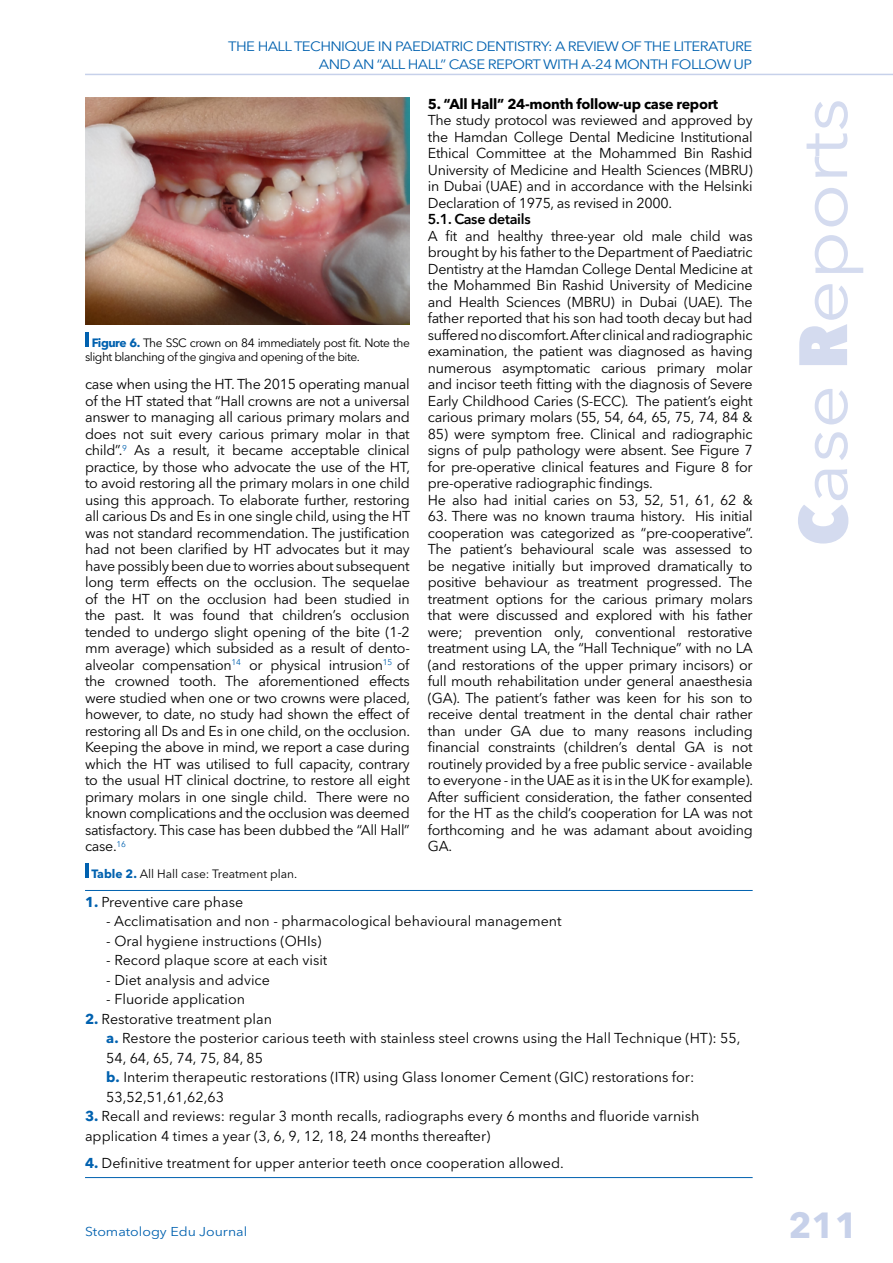
<style>
.page{position:relative;width:893px;height:1263px;background:#fff}
.page>*{position:absolute;margin:0;border:0;box-sizing:border-box;transform-origin:0 0}
.t1{font:67.5px "Avenir Next LT Pro";color:#d4dbef;scale:1.15 1}
.t2{font:700 36px "Avenir Next LT Pro";color:#c7d1ea}
.t3{font:14.25px/16.5px "Avenir Next LT Pro";color:#000;text-align:justify}
.t4{font:14.25px/16.5px "Avenir Next LT Pro";letter-spacing:-.02em;color:#000}
.t5{font:700 14.25px "Avenir Next LT Pro";letter-spacing:-.02em;color:#000}
.t6{font:600 14.25px "Avenir Next LT Pro";letter-spacing:-.02em;color:#000}
.t7{font:13.5px/18px "Avenir Next LT Pro";letter-spacing:-.04em;color:#0061af;text-align:right;scale:1.11 1}
.t8{font:12.75px "Avenir Next LT Pro";color:#0061af;scale:1.11 1}
.t9{font:12px/14.4px "Avenir Next LT Pro";letter-spacing:-.04em;color:#000}
.t10{font:12px "Avenir Next LT Pro";color:#000}
.s1{font-weight:700;color:#0061af}
.s2{font-weight:800;font-stretch:condensed}
</style>
<div class="page">
<hr style="left:85px;top:74px;width:808px;height:1px;background:#c7d1ea">
<img style="left:85px;top:98px;width:325px;height:226px">
<hr style="left:85px;top:332px;width:4px;height:15px;background:#0061af">
<hr style="left:85px;top:864px;width:4px;height:14px;background:#0061af">
<hr style="left:85px;top:890px;width:668px;height:1px;background:#0061af">
<hr style="left:85px;top:1177px;width:668px;height:1px;background:#0061af">
<p class="t7" style="left:228px;top:37px;width:474px">THE HALL TECHNIQUE IN PAEDIATRIC DENTISTRY: A REVIEW OF THE LITERATURE<br>AND AN “ALL HALL” CASE REPORT WITH A-24 MONTH FOLLOW UP</p>
<p class="t9" style="left:85px;top:335px;width:326px;text-indent:7px"><span class="s1">Figure 6.</span> The SSC crown on 84 immediately post fit. Note the slight blanching of the gingiva and opening of the bite.</p>
<p class="t3" style="left:85px;top:376px;width:327px">case when using the HT. The 2015 operating manual of the HT stated that “Hall crowns are not a universal answer to managing all carious primary molars and does not suit every carious primary molar in that child”.<sup>9</sup> As a result, it became acceptable clinical practice, by those who advocate the use of the HT, to avoid restoring all the primary molars in one child using this approach. To elaborate further, restoring all carious Ds and Es in one single child, using the HT was not standard recommendation. The justification had not been clarified by HT advocates but it may have possibly been due to worries about subsequent long term effects on the occlusion. The sequelae of the HT on the occlusion had been studied in the past. It was found that children’s occlusion tended to undergo slight opening of the bite (1-2 mm average) which subsided as a result of dento&shy;alveolar compensation<sup>14</sup> or physical intrusion<sup>15</sup> of the crowned tooth. The aforementioned effects were studied when one or two crowns were placed, however, to date, no study had shown the effect of restoring all Ds and Es in one child, on the occlusion.<br>Keeping the above in mind, we report a case during which the HT was utilised to full capacity, contrary to the usual HT clinical doctrine, to restore all eight primary molars in one single child. There were no known complications and the occlusion was deemed satisfactory. This case has been dubbed the “All Hall” case.<sup>16</sup></p>
<p class="t5" style="left:428px;top:95px;width:292px">5. “All Hall” 24-month follow-up case report</p>
<p class="t3" style="left:428px;top:112px;width:326px">The study protocol was reviewed and approved by the Hamdan College Dental Medicine Institutional Ethical Committee at the Mohammed Bin Rashid University of Medicine and Health Sciences (MBRU) in Dubai (UAE) and in accordance with the Helsinki Declaration of 1975, as revised in 2000.</p>
<p class="t6" style="left:428px;top:210px;width:104px">5.1. Case details</p>
<p class="t3" style="left:428px;top:227px;width:326px">A fit and healthy three-year old male child was brought by his father to the Department of Paediatric Dentistry at the Hamdan College Dental Medicine at the Mohammed Bin Rashid University of Medicine and Health Sciences (MBRU) in Dubai (UAE). The father reported that his son had tooth decay but had suffered no discomfort. After clinical and radiographic examination, the patient was diagnosed as having numerous asymptomatic carious primary molar and incisor teeth fitting with the diagnosis of Severe Early Childhood Caries (S-ECC). The patient’s eight carious primary molars (55, 54, 64, 65, 75, 74, 84 &amp;</p>
<p class="t4" style="left:428px;top:425px;width:326px">85) were symptom free. Clinical and radiographic signs of pulp pathology were absent. See Figure 7 for pre-operative clinical features and Figure 8 for pre-operative radiographic findings.<br>He also had initial caries on 53, 52, 51, 61, 62 &amp;</p>
<p class="t3" style="left:428px;top:508px;width:327px">63. There was no known trauma history. His initial cooperation was categorized as “pre-cooperative”.<br>The patient’s behavioural scale was assessed to be negative initially but improved dramatically to positive behaviour as treatment progressed. The treatment options for the carious primary molars that were discussed and explored with his father were; prevention only, conventional restorative treatment using LA, the “Hall Technique” with no LA (and restorations of the upper primary incisors) or full mouth rehabilitation under general anaesthesia (GA). The patient’s father was keen for his son to receive dental treatment in the dental chair rather than under GA due to many reasons including financial constraints (children’s dental GA is not routinely provided by a free public service - available to everyone - in the UAE as it is in the UK for example).<br>After sufficient consideration, the father consented for the HT as the child’s cooperation for LA was not forthcoming and he was adamant about avoiding GA.</p>
<p class="t10" style="left:91px;top:867px;width:207px"><span class="s1">Table 2.</span> All Hall case: Treatment plan.</p>
<p class="t3" style="left:85px;top:893px;width:160px"><span class="s1">1.</span> Preventive care phase</p>
<p class="t3" style="left:106px;top:913px;width:457px">- Acclimatisation and non - pharmacological behavioural management</p>
<p class="t3" style="left:106px;top:932px;width:217px">- Oral hygiene instructions (OHIs)</p>
<p class="t3" style="left:106px;top:952px;width:223px">- Record plaque score at each visit</p>
<p class="t3" style="left:106px;top:971px;width:165px">- Diet analysis and advice</p>
<p class="t3" style="left:106px;top:991px;width:140px">- Fluoride application</p>
<p class="t3" style="left:106px;top:1009px;width:636px;line-height:19.5px;text-align:left;text-indent:-21px"><span class="s1">2.</span> Restorative treatment plan<br><span class="s1">a.</span> Restore the posterior carious teeth with stainless steel crowns using the Hall Technique (HT): 55, 54, 64, 65, 74, 75, 84, 85<br><span class="s1">b.</span> Interim therapeutic restorations (ITR) using Glass Ionomer Cement (GIC) restorations for:<br>53,52,51,61,62,63</p>
<p class="t3" style="left:85px;top:1106px;width:616px;line-height:19.5px"><span class="s1">3.</span> Recall and reviews: regular 3 month recalls, radiographs every 6 months and fluoride varnish application 4 times a year (3, 6, 9, 12, 18, 24 months thereafter)</p>
<p class="t3" style="left:85px;top:1154px;width:480px"><span class="s1">4.</span> Definitive treatment for upper anterior teeth once cooperation allowed.</p>
<p class="t8" style="left:85px;top:1223px;width:148px">Stomatology Edu Journal</p>
<h1 class="t1" style="left:783px;top:545px;width:391px;rotate:-90deg"><span class="s2">C</span>ase <span class="s2">R</span>eports</h1>
<h2 class="t2" style="left:788px;top:1204px;width:71px">211</h2>
</div>
